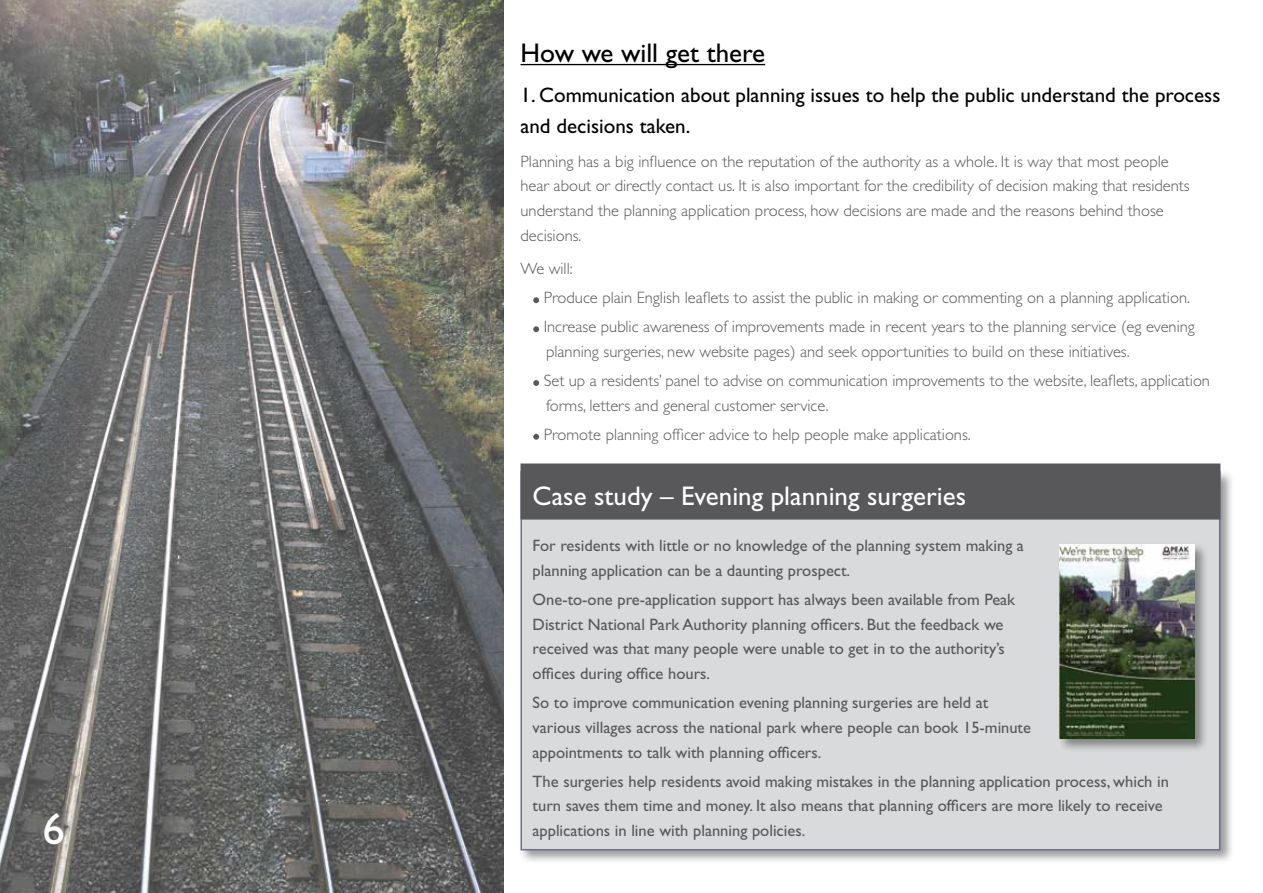
<style>
.page{position:relative;width:1263px;height:893px;background:#fff}
.page>*{position:absolute;margin:0;border:0;box-sizing:border-box;transform-origin:0 0}
.t1{font:45px "Gill Sans";color:#fff}
.t2{font:27px "Gill Sans";color:#fff}
.t3{font:27px "Gill Sans";color:#000}
.t4{font:21px/31.5px "Gill Sans";color:#000}
.t5{font:300 16.5px/29px "Gill Sans";color:#58585a}
.t6{font:16.5px/24.8px "Gill Sans";color:#58585a}
</style>
<div class="page">
<div style="left:518px;top:469px;width:716px;height:395px;background:#000;opacity:.4"></div>
<div style="left:520px;top:471px;width:700px;height:379px;background:#d9dadb;border:2px solid #667098"></div>
<div style="left:520px;top:463px;width:700px;height:57px;background:#58585a;border:2px solid #58585a"></div>
<hr style="left:520px;top:64px;width:245px;height:1px;background:#000">
<svg style="left:533px;top:297px;width:6px;height:6px"></svg>
<svg style="left:533px;top:326px;width:6px;height:6px"></svg>
<svg style="left:533px;top:380px;width:6px;height:6px"></svg>
<svg style="left:533px;top:434px;width:6px;height:6px"></svg>
<img style="left:0;top:0;width:503px;height:893px">
<div style="left:1058px;top:542px;width:151px;height:211px;background:#000;opacity:.4"></div>
<img style="left:1060px;top:544px;width:135px;height:195px">
<h1 class="t1" style="left:43px;top:803px;width:24px">6</h1>
<h2 class="t3" style="left:520px;top:37px;width:246px">How we will get there</h2>
<p class="t4" style="left:520px;top:79px;width:701px">1. Communication about planning issues to help the public understand the process and decisions taken.</p>
<p class="t5" style="left:520px;top:149px;width:671px;line-height:24.8px">Planning has a big influence on the reputation of the authority as a whole. It is way that most people hear about or directly contact us. It is also important for the credibility of decision making that residents understand the planning application process, how decisions are made and the reasons behind those decisions.</p>
<p class="t5" style="left:544px;top:254px;width:653px;text-indent:-23px">We will:<br>Produce plain English leaflets to assist the public in making or commenting on a planning application.<br>Increase public awareness of improvements made in recent years to the planning service (eg evening</p>
<p class="t5" style="left:544px;top:337px;width:668px">planning surgeries, new website pages) and seek opportunities to build on these initiatives.<br>Set up a residents’ panel to advise on communication improvements to the website, leaflets, application</p>
<p class="t5" style="left:544px;top:391px;width:429px">forms, letters and general customer service.<br>Promote planning officer advice to help people make applications.</p>
<h2 class="t2" style="left:533px;top:480px;width:435px">Case study – Evening planning surgeries</h2>
<p class="t6" style="left:533px;top:533px;width:493px">For residents with little or no knowledge of the planning system making a planning application can be a daunting prospect.</p>
<p class="t6" style="left:533px;top:587px;width:484px">One-to-one pre-application support has always been available from Peak District National Park Authority planning officers. But the feedback we received was that many people were unable to get in to the authority’s offices during office hours.</p>
<p class="t6" style="left:533px;top:690px;width:500px">So to improve communication evening planning surgeries are held at various villages across the national park where people can book 15-minute appointments to talk with planning officers.</p>
<p class="t6" style="left:533px;top:769px;width:638px">The surgeries help residents avoid making mistakes in the planning application process, which in turn saves them time and money. It also means that planning officers are more likely to receive applications in line with planning policies.</p>
</div>
